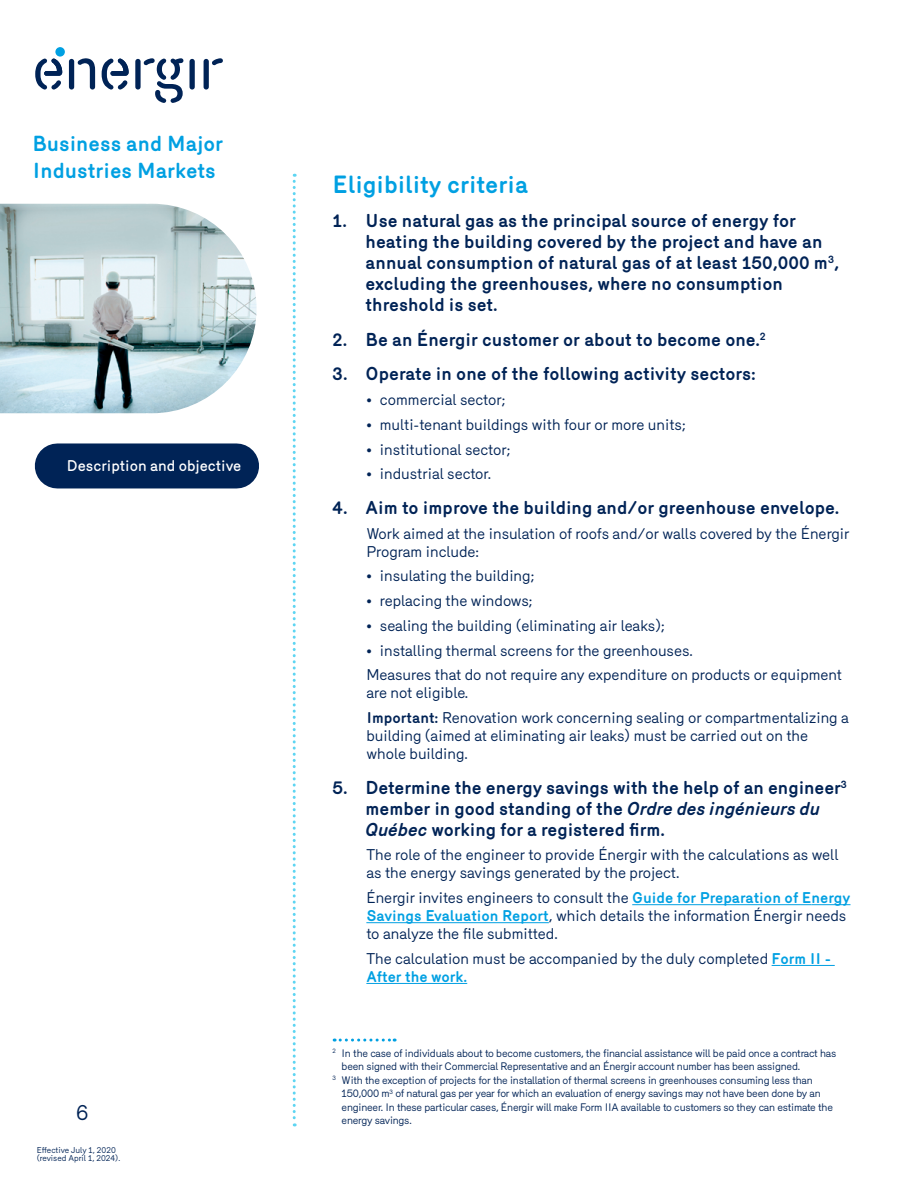
<style>
.page{position:relative;width:918px;height:1188px;background:#fff}
.page>*{position:absolute;margin:0;border:0;box-sizing:border-box;transform-origin:0 0}
.Energir_Titre_paragraphe{font:700 24px "Merkury";color:#00a0e2}
.t1{font:700 21px/27px "Merkury";color:#00a0e2}
.t2{font:21px "Merkury";color:#002356}
.Energir_Sous-titre_1{font:700 18px/21px "Merkury";color:#002356}
.texte_paragraphe_point{font:15px/18px "Merkury";color:#002356}
.t3{font:500 15px "Merkury";color:#fff}
.Energir_Note{font:10.5px/13.5px "Merkury";letter-spacing:-.02em;color:#002356}
.t4{font:8.25px/8.2px "Merkury";color:#002356}
.s1{font-weight:700}
.s2{font-style:italic}
.s3{font-weight:700;color:#00a0e2}
</style>
<div class="page">
<svg style="left:293px;top:174px;width:3px;height:952px"></svg>
<img style="left:0;top:204px;width:257px;height:209px">
<svg style="left:55px;top:47px;width:10px;height:10px"></svg>
<div style="left:69px;top:59px;width:5px;height:31px;background:#002356;border-radius:3px"></div>
<svg style="left:77px;top:58px;width:18px;height:32px"></svg>
<div style="left:190px;top:59px;width:5px;height:31px;background:#002356;border-radius:3px"></div>
<svg style="left:35px;top:58px;width:27px;height:32px"></svg>
<svg style="left:102px;top:58px;width:27px;height:32px"></svg>
<div style="left:135px;top:59px;width:6px;height:31px;background:#002356;border-radius:3px"></div>
<svg style="left:143px;top:58px;width:41px;height:45px"></svg>
<div style="left:204px;top:59px;width:5px;height:31px;background:#002356;border-radius:3px"></div>
<svg style="left:212px;top:58px;width:11px;height:7px"></svg>
<div style="left:57px;top:443px;width:180px;height:45px;background:#002356"></div>
<hr style="left:632px;top:904px;width:180px;height:1px;background:#00a0e2">
<hr style="left:812px;top:904px;width:39px;height:1px;background:#00a0e2">
<hr style="left:366px;top:922px;width:183px;height:1px;background:#00a0e2">
<hr style="left:780px;top:965px;width:55px;height:1px;background:#00a0e2">
<hr style="left:366px;top:983px;width:101px;height:1px;background:#00a0e2">
<svg style="left:334px;top:1039px;width:61px;height:3px"></svg>
<h2 class="t1" style="left:33px;top:129px;width:192px">Business and Major<br>Industries Markets</h2>
<p class="t3" style="left:67px;top:455px;width:176px">Description and objective</p>
<h2 class="t2" style="left:76px;top:1097px;width:14px">6</h2>
<p class="t4" style="left:37px;top:1145px;width:85px">Effective July 1, 2020 (revised April 1, 2024).</p>
<p class="Energir_Titre_paragraphe" style="left:333px;top:167px;width:197px">Eligibility criteria</p>
<p class="Energir_Sous-titre_1" style="left:366px;top:209px;width:475px;text-indent:-33px">1. Use natural gas as the principal source of energy for heating the building covered by the project and have an annual consumption of natural gas of at least 150,000 m<sup>3</sup>, excluding the greenhouses, where no consumption threshold is set.</p>
<p class="Energir_Sous-titre_1" style="left:333px;top:328px;width:435px">2. Be an Énergir customer or about to become one.<sup>2</sup></p>
<p class="Energir_Sous-titre_1" style="left:333px;top:362px;width:425px">3. Operate in one of the following activity sectors:</p>
<p class="texte_paragraphe_point" style="left:366px;top:390px;width:140px">• commercial sector;</p>
<p class="texte_paragraphe_point" style="left:366px;top:414px;width:321px">• multi-tenant buildings with four or more units;</p>
<p class="texte_paragraphe_point" style="left:366px;top:439px;width:145px">• institutional sector;</p>
<p class="texte_paragraphe_point" style="left:366px;top:464px;width:126px">• industrial sector.</p>
<p class="Energir_Sous-titre_1" style="left:333px;top:496px;width:508px">4. Aim to improve the building and/or greenhouse envelope.</p>
<p class="texte_paragraphe_point" style="left:366px;top:523px;width:485px">Work aimed at the insulation of roofs and/or walls covered by the Énergir<br>Program include:</p>
<p class="texte_paragraphe_point" style="left:366px;top:566px;width:169px">• insulating the building;</p>
<p class="texte_paragraphe_point" style="left:366px;top:591px;width:168px">• replacing the windows;</p>
<p class="texte_paragraphe_point" style="left:366px;top:615px;width:300px">• sealing the building (eliminating air leaks);</p>
<p class="texte_paragraphe_point" style="left:366px;top:640px;width:328px">• installing thermal screens for the greenhouses.</p>
<p class="texte_paragraphe_point" style="left:366px;top:665px;width:477px">Measures that do not require any expenditure on products or equipment are not eligible.</p>
<p class="texte_paragraphe_point" style="left:366px;top:708px;width:484px"><span class="s1">Important:</span> Renovation work concerning sealing or compartmentalizing a building (aimed at eliminating air leaks) must be carried out on the whole building.</p>
<p class="Energir_Sous-titre_1" style="left:366px;top:775px;width:483px;text-indent:-33px">5. Determine the energy savings with the help of an engineer<sup>3 </sup>member in good standing of the <span class="s2">Ordre des ingénieurs du<br>Québec</span> working for a registered firm.</p>
<p class="texte_paragraphe_point" style="left:366px;top:845px;width:474px">The role of the engineer to provide Énergir with the calculations as well as the energy savings generated by the project.</p>
<p class="texte_paragraphe_point" style="left:366px;top:888px;width:486px">Énergir invites engineers to consult the <span class="s3">Guide for Preparation of Energy<br>Savings Evaluation Report</span>, which details the information Énergir needs to analyze the file submitted.</p>
<p class="texte_paragraphe_point" style="left:366px;top:948px;width:466px">The calculation must be accompanied by the duly completed <span class="s3">Form II -<br>After the work.</span></p>
<p class="Energir_Note" style="left:342px;top:1045px;width:496px;text-indent:-9px"><sup>2</sup> In the case of individuals about to become customers, the financial assistance will be paid once a contract has been signed with their Commercial Representative and an Énergir account number has been assigned.</p>
<p class="Energir_Note" style="left:342px;top:1072px;width:493px;text-indent:-9px"><sup>3</sup> With the exception of projects for the installation of thermal screens in greenhouses consuming less than 150,000 m<sup>3</sup> of natural gas per year for which an evaluation of energy savings may not have been done by an engineer. In these particular cases, Énergir will make Form IIA available to customers so they can estimate the energy savings.</p>
</div>
